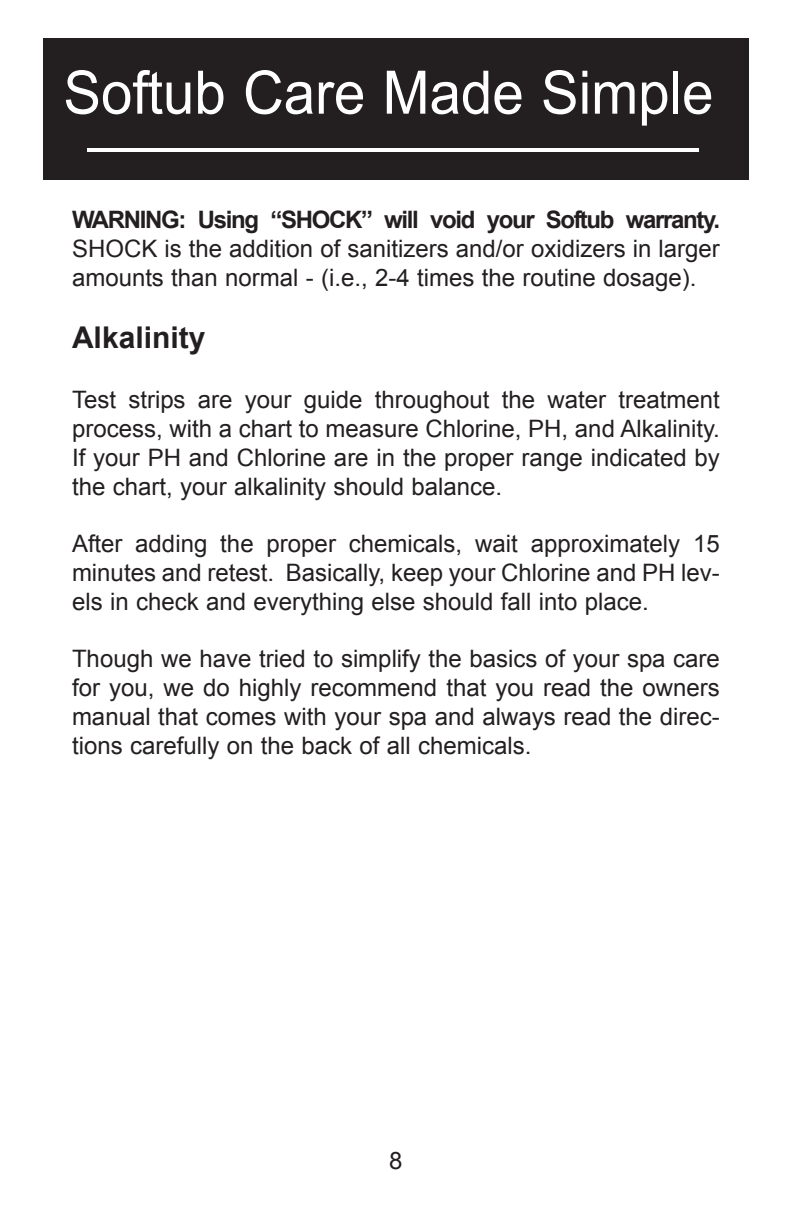
<style>
.page{position:relative;width:792px;height:1224px;background:#fff}
.page>*{position:absolute;margin:0;border:0;box-sizing:border-box;transform-origin:0 0}
.t1{font:60px "Arial";color:#fff;scale:.94 1}
.t2{font:700 30px "Arial";color:#231f20}
.t3{font:24px/28.8px "Arial";color:#231f20;text-align:justify}
.s1{font-weight:700}
</style>
<div class="page">
<div style="left:43px;top:38px;width:706px;height:142px;background:#231f20"></div>
<hr style="left:87px;top:148px;width:612px;height:4px;background:#fff">
<p class="t1" style="left:63px;top:59px;width:693px">Softub Care Made Simple</p>
<p class="t3" style="left:72px;top:206px;width:650px"><span class="s1">WARNING: Using “SHOCK” will void your Softub warranty.<br></span>SHOCK is the addition of sanitizers and/or oxidizers in larger amounts than normal - (i.e., 2-4 times the routine dosage).</p>
<p class="t2" style="left:72px;top:321px;width:135px">Alkalinity</p>
<p class="t3" style="left:72px;top:386px;width:649px">Test strips are your guide throughout the water treatment process, with a chart to measure Chlorine, PH, and Alkalinity.<br>If your PH and Chlorine are in the proper range indicated by the chart, your alkalinity should balance.</p>
<p class="t3" style="left:72px;top:530px;width:649px">After adding the proper chemicals, wait approximately 15 minutes and retest. Basically, keep your Chlorine and PH lev&shy;els in check and everything else should fall into place.</p>
<p class="t3" style="left:72px;top:645px;width:649px">Though we have tried to simplify the basics of your spa care for you, we do highly recommend that you read the owners manual that comes with your spa and always read the direc&shy;tions carefully on the back of all chemicals.</p>
<p class="t3" style="left:389px;top:1147px;width:15px">8</p>
</div>
